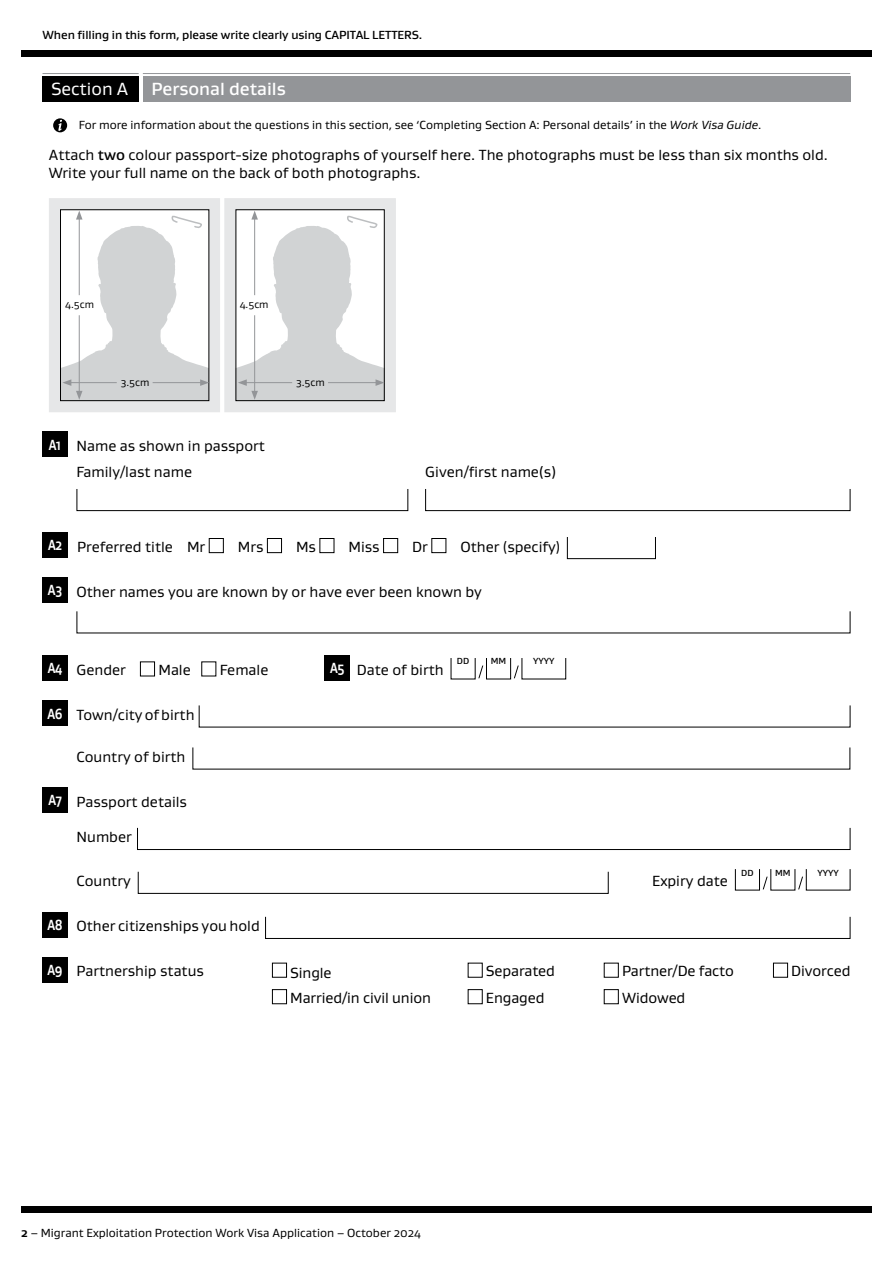
<style>
.page{position:relative;width:893px;height:1263px;background:#fff}
.page>*{position:absolute;margin:0;border:0;box-sizing:border-box;transform-origin:0 0}
.Form_section_heading_name{font:500 18px "Gustan";color:#fff}
.Form_section_heading_letter{font:18px "Gustan";color:#fff}
.Form_hanging_indented_body{font:15px "Gustan";color:#000}
.Form_body_text{font:15px/18px "Gustan";color:#000}
.Form_section_number{font:700 15px "Gustan";letter-spacing:-.03em;color:#fff;scale:.8 1}
.Form_i_For_more_info{font:12px "Gustan";color:#000}
.t1{font:500 12px "Gustan";letter-spacing:-.005em;color:#000}
.Form_picture_label{font:10.5px "Gustan";color:#000}
.t2{font:500 9px "Gustan";color:#000}
.s1{font-style:italic}
.s2{font-weight:500}
.s3{font-weight:700}
</style>
<div class="page">
<div style="left:21px;top:50px;width:851px;height:7px;background:#000"></div>
<div style="left:21px;top:1206px;width:851px;height:7px;background:#000"></div>
<div style="left:43px;top:77px;width:96px;height:25px;background:#000"></div>
<hr style="left:43px;top:73px;width:96px;height:1px;background:#939598">
<div style="left:143px;top:77px;width:707px;height:25px;background:#939598"></div>
<hr style="left:143px;top:73px;width:707px;height:1px;background:#939598">
<div style="left:53px;top:118px;width:14px;height:14px;background:#000;border-radius:50%"></div>
<svg style="left:58px;top:120px;width:4px;height:11px"></svg>
<div style="left:49px;top:198px;width:171px;height:214px;background:#e6e7e8"></div>
<svg style="left:61px;top:211px;width:148px;height:190px;background:#e3e4e5"></svg>
<div style="left:224px;top:198px;width:172px;height:214px;background:#e6e7e8"></div>
<svg style="left:236px;top:211px;width:148px;height:190px;background:#e3e4e5"></svg>
<div style="left:43px;top:432px;width:25px;height:25px;background:#000"></div>
<svg style="left:76px;top:489px;width:333px;height:22px"></svg>
<svg style="left:425px;top:489px;width:426px;height:22px"></svg>
<div style="left:43px;top:532px;width:25px;height:25px;background:#000"></div>
<div style="left:209px;top:538px;width:15px;height:15px;border:1px solid #000"></div>
<div style="left:267px;top:538px;width:15px;height:15px;border:1px solid #000"></div>
<div style="left:319px;top:538px;width:15px;height:15px;border:1px solid #000"></div>
<div style="left:383px;top:538px;width:15px;height:15px;border:1px solid #000"></div>
<div style="left:431px;top:538px;width:15px;height:15px;border:1px solid #000"></div>
<svg style="left:567px;top:537px;width:89px;height:22px"></svg>
<div style="left:43px;top:577px;width:25px;height:26px;background:#000"></div>
<svg style="left:76px;top:611px;width:775px;height:23px"></svg>
<div style="left:43px;top:656px;width:25px;height:25px;background:#000"></div>
<div style="left:140px;top:661px;width:15px;height:15px;border:1px solid #000"></div>
<div style="left:325px;top:656px;width:25px;height:25px;background:#000"></div>
<div style="left:486px;top:658px;width:25px;height:21px;border:1px solid #000"></div>
<svg style="left:478px;top:665px;width:5px;height:13px"></svg>
<svg style="left:514px;top:665px;width:5px;height:13px"></svg>
<div style="left:43px;top:701px;width:25px;height:25px;background:#000"></div>
<svg style="left:198px;top:705px;width:653px;height:23px"></svg>
<svg style="left:192px;top:747px;width:659px;height:23px"></svg>
<div style="left:43px;top:788px;width:25px;height:25px;background:#000"></div>
<svg style="left:137px;top:827px;width:714px;height:23px"></svg>
<svg style="left:137px;top:871px;width:472px;height:23px"></svg>
<div style="left:735px;top:869px;width:25px;height:21px;border:1px solid #000"></div>
<svg style="left:763px;top:877px;width:5px;height:12px"></svg>
<svg style="left:798px;top:877px;width:5px;height:12px"></svg>
<div style="left:43px;top:912px;width:25px;height:25px;background:#000"></div>
<svg style="left:265px;top:916px;width:586px;height:23px"></svg>
<div style="left:43px;top:957px;width:25px;height:25px;background:#000"></div>
<div style="left:272px;top:963px;width:15px;height:15px;border:1px solid #000"></div>
<div style="left:468px;top:963px;width:15px;height:15px;border:1px solid #000"></div>
<div style="left:604px;top:963px;width:15px;height:15px;border:1px solid #000"></div>
<div style="left:773px;top:963px;width:15px;height:15px;border:1px solid #000"></div>
<div style="left:272px;top:989px;width:15px;height:15px;border:1px solid #000"></div>
<div style="left:468px;top:989px;width:15px;height:15px;border:1px solid #000"></div>
<div style="left:604px;top:989px;width:15px;height:15px;border:1px solid #000"></div>
<p class="t1" style="left:43px;top:27px;width:381px">When filling in this form, please write clearly using CAPITAL LETTERS.</p>
<p class="Form_section_heading_letter" style="left:51px;top:77px;width:79px">Section A</p>
<p class="Form_section_heading_name" style="left:151px;top:77px;width:136px">Personal details</p>
<p class="Form_i_For_more_info" style="left:79px;top:117px;width:684px">For more information about the questions in this section, see ‘Completing Section A: Personal details’ in the <span class="s1">Work Visa Guide</span>.</p>
<p class="Form_body_text" style="left:49px;top:146px;width:780px">Attach <span class="s2">two</span> colour passport-size photographs of yourself here. The photographs must be less than six months old.<br>Write your full name on the back of both photographs.</p>
<p class="Form_picture_label" style="left:65px;top:297px;width:30px">4.5cm</p>
<p class="Form_picture_label" style="left:240px;top:297px;width:30px">4.5cm</p>
<p class="Form_picture_label" style="left:121px;top:376px;width:30px">3.5cm</p>
<p class="Form_picture_label" style="left:296px;top:376px;width:30px">3.5cm</p>
<p class="Form_section_number" style="left:49px;top:434px;width:17px">A1</p>
<p class="Form_hanging_indented_body" style="left:77px;top:436px;width:190px">Name as shown in passport</p>
<p class="Form_hanging_indented_body" style="left:77px;top:463px;width:117px">Family/last name</p>
<p class="Form_hanging_indented_body" style="left:425px;top:463px;width:133px">Given/first name(s)</p>
<p class="Form_section_number" style="left:48px;top:535px;width:19px">A2</p>
<p class="Form_body_text" style="left:77px;top:537px;width:130px">Preferred title Mr</p>
<p class="Form_body_text" style="left:238px;top:537px;width:27px">Mrs</p>
<p class="Form_body_text" style="left:296px;top:537px;width:21px">Ms</p>
<p class="Form_body_text" style="left:348px;top:537px;width:33px">Miss</p>
<p class="Form_body_text" style="left:412px;top:537px;width:17px">Dr</p>
<p class="Form_body_text" style="left:460px;top:537px;width:101px">Other (specify)</p>
<p class="Form_section_number" style="left:48px;top:580px;width:19px">A3</p>
<p class="Form_hanging_indented_body" style="left:77px;top:582px;width:407px">Other names you are known by or have ever been known by</p>
<p class="Form_section_number" style="left:48px;top:658px;width:20px">A4</p>
<p class="Form_hanging_indented_body" style="left:77px;top:660px;width:51px">Gender</p>
<p class="Form_hanging_indented_body" style="left:158px;top:660px;width:34px">Male</p>
<p class="Form_hanging_indented_body" style="left:220px;top:660px;width:50px">Female</p>
<p class="Form_section_number" style="left:330px;top:658px;width:20px">A5</p>
<p class="Form_hanging_indented_body" style="left:357px;top:660px;width:88px">Date of birth</p>
<p class="t2" style="left:457px;top:655px;width:14px">DD</p>
<p class="t2" style="left:491px;top:655px;width:17px">MM</p>
<p class="t2" style="left:533px;top:655px;width:23px">YYYY</p>
<p class="Form_section_number" style="left:47px;top:703px;width:20px">A6</p>
<p class="Form_hanging_indented_body" style="left:77px;top:705px;width:119px">Town/city of birth</p>
<p class="Form_hanging_indented_body" style="left:77px;top:747px;width:110px">Country of birth</p>
<p class="Form_section_number" style="left:48px;top:790px;width:18px">A7</p>
<p class="Form_hanging_indented_body" style="left:77px;top:792px;width:112px">Passport details</p>
<p class="Form_hanging_indented_body" style="left:77px;top:827px;width:57px">Number</p>
<p class="Form_hanging_indented_body" style="left:77px;top:871px;width:56px">Country</p>
<p class="Form_hanging_indented_body" style="left:652px;top:871px;width:77px">Expiry date</p>
<p class="t2" style="left:741px;top:866px;width:14px">DD</p>
<p class="t2" style="left:775px;top:866px;width:17px">MM</p>
<p class="t2" style="left:817px;top:866px;width:23px">YYYY</p>
<p class="Form_section_number" style="left:47px;top:914px;width:21px">A8</p>
<p class="Form_hanging_indented_body" style="left:77px;top:916px;width:185px">Other citizenships you hold</p>
<p class="Form_section_number" style="left:47px;top:960px;width:20px">A9</p>
<p class="Form_hanging_indented_body" style="left:77px;top:961px;width:129px">Partnership status</p>
<p class="Form_hanging_indented_body" style="left:290px;top:963px;width:43px">Single</p>
<p class="Form_hanging_indented_body" style="left:486px;top:961px;width:71px">Separated</p>
<p class="Form_hanging_indented_body" style="left:622px;top:961px;width:113px">Partner/De facto</p>
<p class="Form_hanging_indented_body" style="left:791px;top:961px;width:61px">Divorced</p>
<p class="Form_hanging_indented_body" style="left:290px;top:988px;width:142px">Married/in civil union</p>
<p class="Form_hanging_indented_body" style="left:486px;top:988px;width:60px">Engaged</p>
<p class="Form_hanging_indented_body" style="left:622px;top:988px;width:65px">Widowed</p>
<p class="Form_i_For_more_info" style="left:21px;top:1225px;width:401px"><span class="s3">2</span> – Migrant Exploitation Protection Work Visa Application – October 2024</p>
</div>
